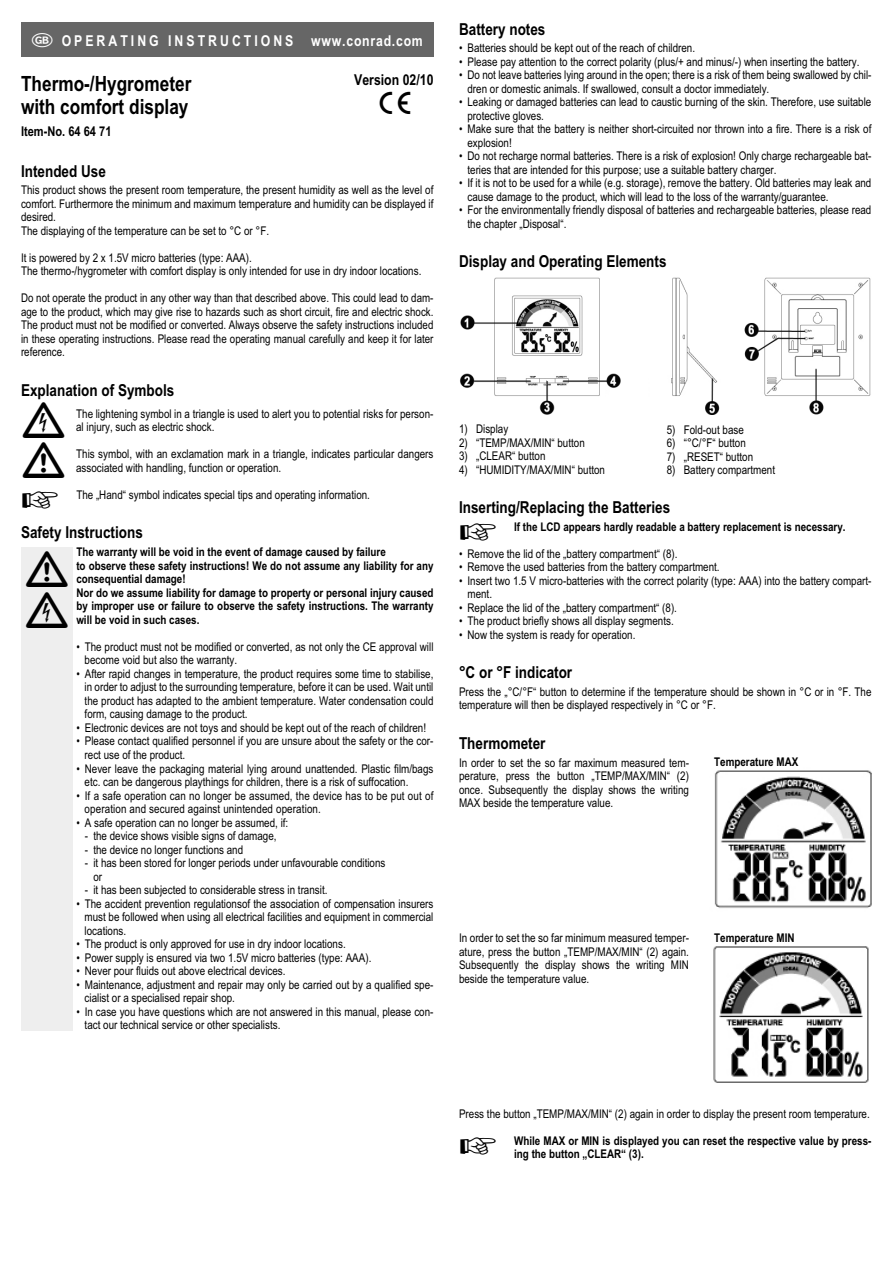
<style>
.page{position:relative;width:893px;height:1263px;background:#fff}
.page>*{position:absolute;margin:0;border:0;box-sizing:border-box;transform-origin:0 0}
.t1{font:30px "Al Eins";color:#000}
.t2{font:700 21px "Arial Narrow";color:#000}
.t3{font:700 16.5px "Arial Narrow";color:#000}
.t4{font:700 15px "Arial Narrow";letter-spacing:.2em;color:#fff}
.t5{font:700 15px "Arial Narrow";color:#000}
.t6{font:700 13.5px "Arial Narrow";color:#000}
.t7{font:12px/13.5px "Arial Narrow";color:#000}
.t8{font:700 12px/13.5px "Arial Narrow";color:#000}
</style>
<div class="page">
<div style="left:21px;top:547px;width:52px;height:484px;background:#eee"></div>
<div style="left:21px;top:23px;width:412px;height:34px;background:#666"></div>
<img style="left:713px;top:946px;width:156px;height:137px">
<img style="left:714px;top:770px;width:157px;height:138px">
<img style="left:460px;top:277px;width:411px;height:138px">
<p class="t4" style="left:62px;top:35px;width:363px">OPERATING INSTRUCTIONS www.conrad.com</p>
<h2 class="t2" style="left:21px;top:76px;width:172px">Thermo-/Hygrometer</h2>
<p class="t5" style="left:354px;top:74px;width:81px">Version 02/10</p>
<h2 class="t2" style="left:21px;top:99px;width:169px">with comfort display</h2>
<h1 class="t1" style="left:377px;top:86px;width:38px">°</h1>
<p class="t6" style="left:21px;top:126px;width:92px">Item-No. 64 64 71</p>
<h3 class="t3" style="left:21px;top:165px;width:86px">Intended Use</h3>
<p class="t7" style="left:21px;top:185px;width:414px">This product shows the present room temperature, the present humidity as well as the level of comfort. Furthermore the minimum and maximum temperature and humidity can be displayed if desired.<br>The displaying of the temperature can be set to °C or °F.</p>
<p class="t7" style="left:21px;top:252px;width:402px">It is powered by 2 x 1.5V micro batteries (type: AAA).<br>The thermo-/hygrometer with comfort display is only intended for use in dry indoor locations.</p>
<p class="t7" style="left:21px;top:293px;width:414px;text-align:justify">Do not operate the product in any other way than that described above. This could lead to dam&shy;age to the product, which may give rise to hazards such as short circuit, fire and electric shock.<br>The product must not be modified or converted. Always observe the safety instructions included in these operating instructions. Please read the operating manual carefully and keep it for later reference.</p>
<h3 class="t3" style="left:21px;top:384px;width:155px">Explanation of Symbols</h3>
<p class="t7" style="left:76px;top:408px;width:359px">The lightening symbol in a triangle is used to alert you to potential risks for person&shy;al injury, such as electric shock.</p>
<p class="t7" style="left:76px;top:448px;width:359px">This symbol, with an exclamation mark in a triangle, indicates particular dangers associated with handling, function or operation.</p>
<p class="t7" style="left:76px;top:489px;width:295px">The „Hand“ symbol indicates special tips and operating information.</p>
<h3 class="t3" style="left:21px;top:526px;width:123px">Safety Instructions</h3>
<p class="t8" style="left:76px;top:547px;width:359px">The warranty will be void in the event of damage caused by failure<br>to observe these safety instructions! We do not assume any liability for any consequential damage!<br>Nor do we assume liability for damage to property or personal injury caused by improper use or failure to observe the safety instructions. The warranty will be void in such cases.</p>
<p class="t7" style="left:85px;top:641px;width:350px;text-indent:-8px">• The product must not be modified or converted, as not only the CE approval will become void but also the warranty.</p>
<p class="t7" style="left:85px;top:668px;width:350px;text-align:justify;text-indent:-8px">• After rapid changes in temperature, the product requires some time to stabilise, in order to adjust to the surrounding temperature, before it can be used. Wait until the product has adapted to the ambient temperature. Water condensation could form, causing damage to the product.</p>
<p class="t7" style="left:76px;top:722px;width:351px">• Electronic devices are not toys and should be kept out of the reach of children!</p>
<p class="t7" style="left:85px;top:736px;width:350px;text-indent:-8px">• Please contact qualified personnel if you are unsure about the safety or the cor&shy;rect use of the product.</p>
<p class="t7" style="left:85px;top:763px;width:350px;text-indent:-8px">• Never leave the packaging material lying around unattended. Plastic film/bags etc. can be dangerous playthings for children, there is a risk of suffocation.</p>
<p class="t7" style="left:85px;top:790px;width:350px;text-indent:-8px">• If a safe operation can no longer be assumed, the device has to be put out of operation and secured against unintended operation.</p>
<p class="t7" style="left:76px;top:817px;width:213px">• A safe operation can no longer be assumed, if:</p>
<p class="t7" style="left:85px;top:830px;width:193px">- the device shows visible signs of damage,</p>
<p class="t7" style="left:85px;top:844px;width:160px">- the device no longer functions and</p>
<p class="t7" style="left:93px;top:857px;width:294px;text-indent:-9px">- it has been stored for longer periods under unfavourable conditions or</p>
<p class="t7" style="left:85px;top:884px;width:244px">- it has been subjected to considerable stress in transit.</p>
<p class="t7" style="left:85px;top:898px;width:350px;text-align:justify;text-indent:-8px">• The accident prevention regulationsof the association of compensation insurers must be followed when using all electrical facilities and equipment in commercial locations.</p>
<p class="t7" style="left:76px;top:938px;width:271px">• The product is only approved for use in dry indoor locations.</p>
<p class="t7" style="left:76px;top:952px;width:297px">• Power supply is ensured via two 1.5V micro batteries (type: AAA).</p>
<p class="t7" style="left:76px;top:965px;width:211px">• Never pour fluids out above electrical devices.</p>
<p class="t7" style="left:85px;top:979px;width:350px;text-indent:-8px">• Maintenance, adjustment and repair may only be carried out by a qualified spe&shy;cialist or a specialised repair shop.</p>
<p class="t7" style="left:85px;top:1006px;width:350px;text-indent:-8px">• In case you have questions which are not answered in this manual, please con&shy;tact our technical service or other specialists.</p>
<h3 class="t3" style="left:459px;top:23px;width:88px">Battery notes</h3>
<p class="t7" style="left:459px;top:43px;width:238px">• Batteries should be kept out of the reach of children.</p>
<p class="t7" style="left:459px;top:56px;width:402px">• Please pay attention to the correct polarity (plus/+ and minus/-) when inserting the battery.</p>
<p class="t7" style="left:467px;top:70px;width:405px;text-indent:-8px">• Do not leave batteries lying around in the open; there is a risk of them being swallowed by chil&shy;dren or domestic animals. If swallowed, consult a doctor immediately.</p>
<p class="t7" style="left:467px;top:97px;width:405px;text-indent:-8px">• Leaking or damaged batteries can lead to caustic burning of the skin. Therefore, use suitable protective gloves.</p>
<p class="t7" style="left:467px;top:124px;width:405px;text-indent:-8px">• Make sure that the battery is neither short-circuited nor thrown into a fire. There is a risk of explosion!</p>
<p class="t7" style="left:467px;top:151px;width:405px;text-indent:-8px">• Do not recharge normal batteries. There is a risk of explosion! Only charge rechargeable bat&shy;teries that are intended for this purpose; use a suitable battery charger.</p>
<p class="t7" style="left:467px;top:178px;width:405px;text-indent:-8px">• If it is not to be used for a while (e.g. storage), remove the battery. Old batteries may leak and cause damage to the product, which will lead to the loss of the warranty/guarantee.</p>
<p class="t7" style="left:467px;top:205px;width:405px;text-indent:-8px">• For the environmentally friendly disposal of batteries and rechargeable batteries, please read the chapter „Disposal“.</p>
<h3 class="t3" style="left:459px;top:255px;width:209px">Display and Operating Elements</h3>
<p class="t7" style="left:459px;top:424px;width:51px">1) Display</p>
<p class="t7" style="left:459px;top:437px;width:127px">2) “TEMP/MAX/MIN“ button</p>
<p class="t7" style="left:459px;top:451px;width:88px">3) „CLEAR“ button</p>
<p class="t7" style="left:459px;top:464px;width:148px">4) “HUMIDITY/MAX/MIN“ button</p>
<h3 class="t3" style="left:459px;top:501px;width:213px">Inserting/Replacing the Batteries</h3>
<p class="t8" style="left:514px;top:521px;width:333px">If the LCD appears hardly readable a battery replacement is necessary.</p>
<p class="t7" style="left:459px;top:548px;width:220px">• Remove the lid of the „battery compartment“ (8).</p>
<p class="t7" style="left:459px;top:562px;width:262px">• Remove the used batteries from the battery compartment.</p>
<p class="t7" style="left:467px;top:575px;width:405px;text-indent:-8px">• Insert two 1.5 V micro-batteries with the correct polarity (type: AAA) into the battery compart&shy;ment.</p>
<p class="t7" style="left:459px;top:602px;width:219px">• Replace the lid of the „battery compartment“ (8).</p>
<p class="t7" style="left:459px;top:616px;width:216px">• The product briefly shows all display segments.</p>
<p class="t7" style="left:459px;top:629px;width:178px">• Now the system is ready for operation.</p>
<h3 class="t3" style="left:459px;top:666px;width:115px">°C or °F indicator</h3>
<p class="t7" style="left:459px;top:686px;width:414px">Press the „°C/°F“ button to determine if the temperature should be shown in °C or in °F. The temperature will then be displayed respectively in °C or °F.</p>
<h3 class="t3" style="left:459px;top:737px;width:88px">Thermometer</h3>
<p class="t7" style="left:459px;top:757px;width:231px;text-align:justify">In order to set the so far maximum measured tem&shy;perature, press the button „TEMP/MAX/MIN“ (2) once. Subsequently the display shows the writing MAX beside the temperature value.</p>
<p class="t7" style="left:667px;top:424px;width:79px">5) Fold-out base</p>
<p class="t7" style="left:667px;top:437px;width:81px">6) “°C/°F“ button</p>
<p class="t7" style="left:667px;top:451px;width:88px">7) „RESET“ button</p>
<p class="t7" style="left:667px;top:464px;width:110px">8) Battery compartment</p>
<p class="t8" style="left:714px;top:756px;width:86px">Temperature MAX</p>
<p class="t7" style="left:459px;top:932px;width:231px;text-align:justify">In order to set the so far minimum measured temper&shy;ature, press the button „TEMP/MAX/MIN“ (2) again.<br>Subsequently the display shows the writing MIN beside the temperature value.</p>
<p class="t8" style="left:714px;top:932px;width:82px">Temperature MIN</p>
<p class="t7" style="left:459px;top:1108px;width:412px">Press the button „TEMP/MAX/MIN“ (2) again in order to display the present room temperature.</p>
<p class="t8" style="left:514px;top:1135px;width:359px">While MAX or MIN is displayed you can reset the respective value by press&shy;ing the button „CLEAR“ (3).</p>
</div>
